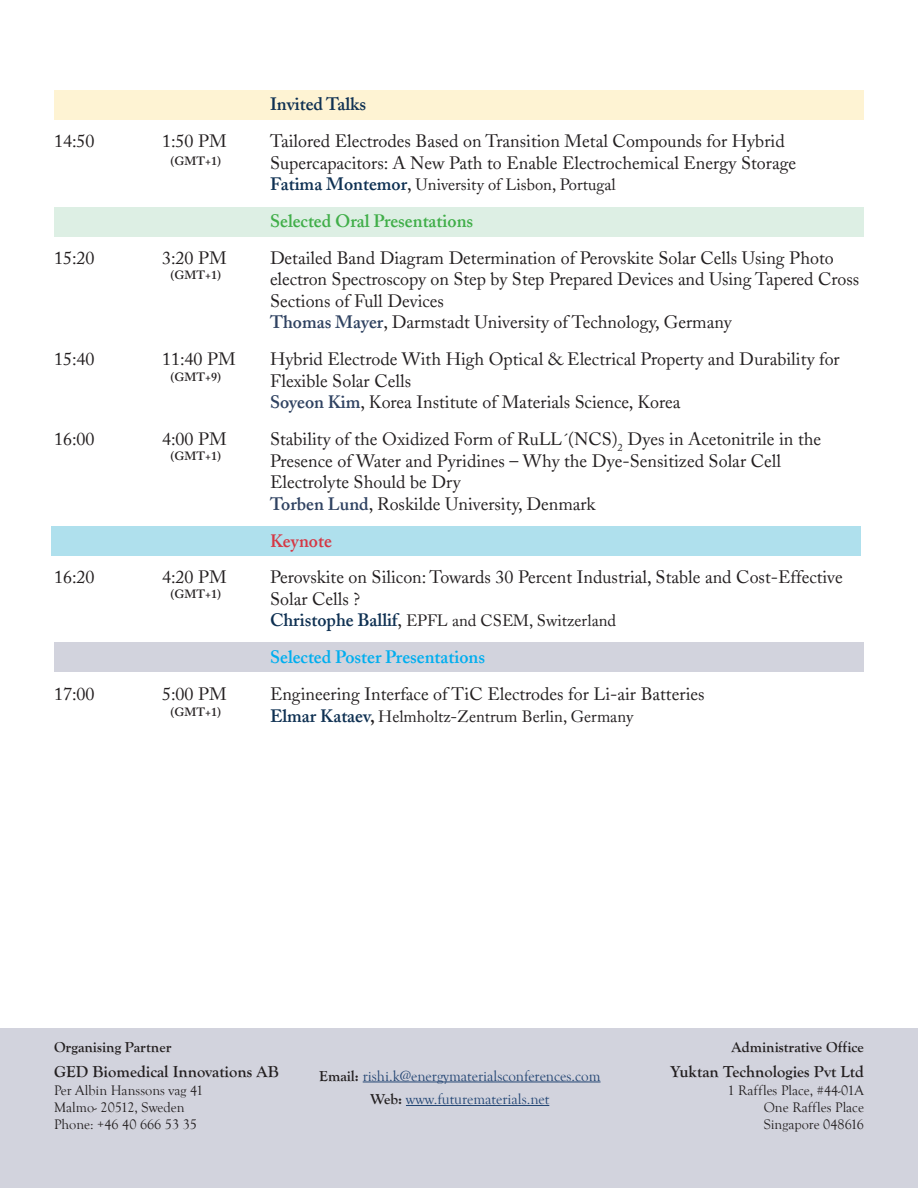
<style>
.page{position:relative;width:918px;height:1188px;background:#fff}
.page>*{position:absolute;margin:0;border:0;box-sizing:border-box;transform-origin:0 0}
.t1{font:18px/21.6px "Adobe Caslon";color:#231f20}
.t2{font:600 18px "Adobe Caslon";color:#00aeef}
.t3{font:600 18px "Adobe Caslon";color:#40ae49}
.t4{font:600 18px "Adobe Caslon";color:#0e3052}
.t5{font:600 18px "Adobe Caslon";color:#d53744}
.t6{font:16.5px "Adobe Caslon";color:#231f20}
.Body_Text{font:700 16.5px "Goudy Old Style T";color:#231f20}
.Body_Text-2{font:15px "Goudy Old Style T";color:#234573}
.Body_Text-3{font:700 15px "Goudy Old Style T";color:#231f20}
.Body_Text-4{font:15px "Goudy Old Style T";color:#224574}
.Body_Text-5{font:14.25px/17.1px "Goudy Old Style T";color:#231f20;text-align:justify}
.t7{font:600 12px "Adobe Caslon";color:#231f20}
.s1{font-weight:600;font-size:18px;color:#0e3052}
.s2{font-size:18px}
.s3{font-weight:600;color:#2f4261}
.s4{font-weight:600;font-size:18px}
.s5{font-weight:700;color:#231f20}
</style>
<div class="page">
<div style="left:54px;top:643px;width:810px;height:29px;background:#d2d3dd"></div>
<div style="left:54px;top:90px;width:810px;height:29px;background:#fef3d3"></div>
<div style="left:54px;top:207px;width:810px;height:30px;background:#ddefe4"></div>
<div style="left:51px;top:527px;width:810px;height:29px;background:#afe0ed"></div>
<div style="left:0;top:1028px;width:918px;height:160px;background:#d2d3dd"></div>
<hr style="left:363px;top:1082px;width:238px;height:1px;background:#234573">
<hr style="left:406px;top:1105px;width:143px;height:1px;background:#224574">
<p class="t4" style="left:270px;top:93px;width:98px">Invited Talks</p>
<p class="t1" style="left:54px;top:130px;width:42px">14:50</p>
<p class="t1" style="left:162px;top:130px;width:66px">1:50 PM</p>
<p class="t1" style="left:270px;top:130px;width:528px">Tailored Electrodes Based on Transition Metal Compounds for Hybrid<br>Supercapacitors: A New Path to Enable Electrochemical Energy Storage</p>
<p class="t6" style="left:270px;top:175px;width:347px"><span class="s1">Fatima Montemor</span><span class="s2">,</span> University of Lisbon, Portugal</p>
<p class="t3" style="left:270px;top:210px;width:205px">Selected Oral Presentations</p>
<p class="t1" style="left:54px;top:247px;width:42px">15:20</p>
<p class="t1" style="left:162px;top:247px;width:66px">3:20 PM</p>
<p class="t1" style="left:270px;top:247px;width:591px">Detailed Band Diagram Determination of Perovskite Solar Cells Using Photo electron Spectroscopy on Step by Step Prepared Devices and Using Tapered Cross Sections of Full Devices<br><span class="s3">Thomas Mayer</span>, Darmstadt University of Technology, Germany</p>
<p class="t1" style="left:54px;top:348px;width:42px">15:40</p>
<p class="t1" style="left:162px;top:348px;width:75px">11:40 PM</p>
<p class="t1" style="left:270px;top:348px;width:571px">Hybrid Electrode With High Optical &amp; Electrical Property and Durability for<br>Flexible Solar Cells<br><span class="s3">Soyeon Kim</span>, Korea Institute of Materials Science, Korea</p>
<p class="t1" style="left:54px;top:428px;width:42px">16:00</p>
<p class="t1" style="left:162px;top:428px;width:66px">4:00 PM</p>
<p class="t1" style="left:270px;top:428px;width:553px">Stability of the Oxidized Form of RuLL´(NCS)<sub>2</sub> Dyes in Acetonitrile in the Presence of Water and Pyridines – Why the Dye-Sensitized Solar Cell Electrolyte Should be Dry<br><span class="s3">Torben Lund</span>, Roskilde University, Denmark</p>
<p class="t5" style="left:270px;top:530px;width:63px">Keynote</p>
<p class="t1" style="left:54px;top:567px;width:42px">16:20</p>
<p class="t1" style="left:162px;top:567px;width:66px">4:20 PM</p>
<p class="t1" style="left:270px;top:567px;width:574px">Perovskite on Silicon: Towards 30 Percent Industrial, Stable and Cost-Effective<br>Solar Cells ?</p>
<p class="t6" style="left:270px;top:611px;width:348px"><span class="s1">Christophe Ballif</span><span class="s2">,</span> EPFL and CSEM, Switzerland</p>
<p class="t2" style="left:270px;top:646px;width:217px">Selected Poster Presentations</p>
<p class="t1" style="left:54px;top:683px;width:42px">17:00</p>
<p class="t1" style="left:162px;top:683px;width:66px">5:00 PM</p>
<p class="t1" style="left:270px;top:683px;width:436px">Engineering Interface of TiC Electrodes for Li-air Batteries</p>
<p class="t6" style="left:270px;top:706px;width:365px"><span class="s1">Elmar Kataev</span><span class="s4">,</span> Helmholtz-Zentrum Berlin, Germany</p>
<p class="t7" style="left:171px;top:153px;width:52px">(GMT+1)</p>
<p class="t7" style="left:171px;top:267px;width:52px">(GMT+1)</p>
<p class="t7" style="left:171px;top:370px;width:52px">(GMT+9)</p>
<p class="t7" style="left:171px;top:449px;width:52px">(GMT+1)</p>
<p class="t7" style="left:171px;top:587px;width:52px">(GMT+1)</p>
<p class="t7" style="left:171px;top:705px;width:52px">(GMT+1)</p>
<p class="Body_Text-3" style="left:54px;top:1039px;width:119px">Organising Partner</p>
<p class="Body_Text" style="left:54px;top:1063px;width:226px">GED Biomedical Innovations AB</p>
<p class="Body_Text-5" style="left:54px;top:1082px;width:151px;text-align:left">Per Albin Hanssons vag 41<br>Malmo- 20512, Sweden<br>Phone: +46 40 666 53 35</p>
<p class="Body_Text-2" style="left:319px;top:1068px;width:283px"><span class="s5">Email:</span> rishi.k@energymaterialsconferences.com</p>
<p class="Body_Text-4" style="left:370px;top:1091px;width:180px"><span class="s5">Web:</span> www.futurematerials.net</p>
<p class="Body_Text-3" style="left:732px;top:1039px;width:134px">Administrative Office</p>
<p class="Body_Text" style="left:671px;top:1063px;width:195px">Yuktan Technologies Pvt Ltd</p>
<p class="Body_Text-5" style="left:764px;top:1082px;width:102px;text-indent:-36px">1 Raffles Place, #44-01A One Raffles Place Singapore 048616</p>
</div>
